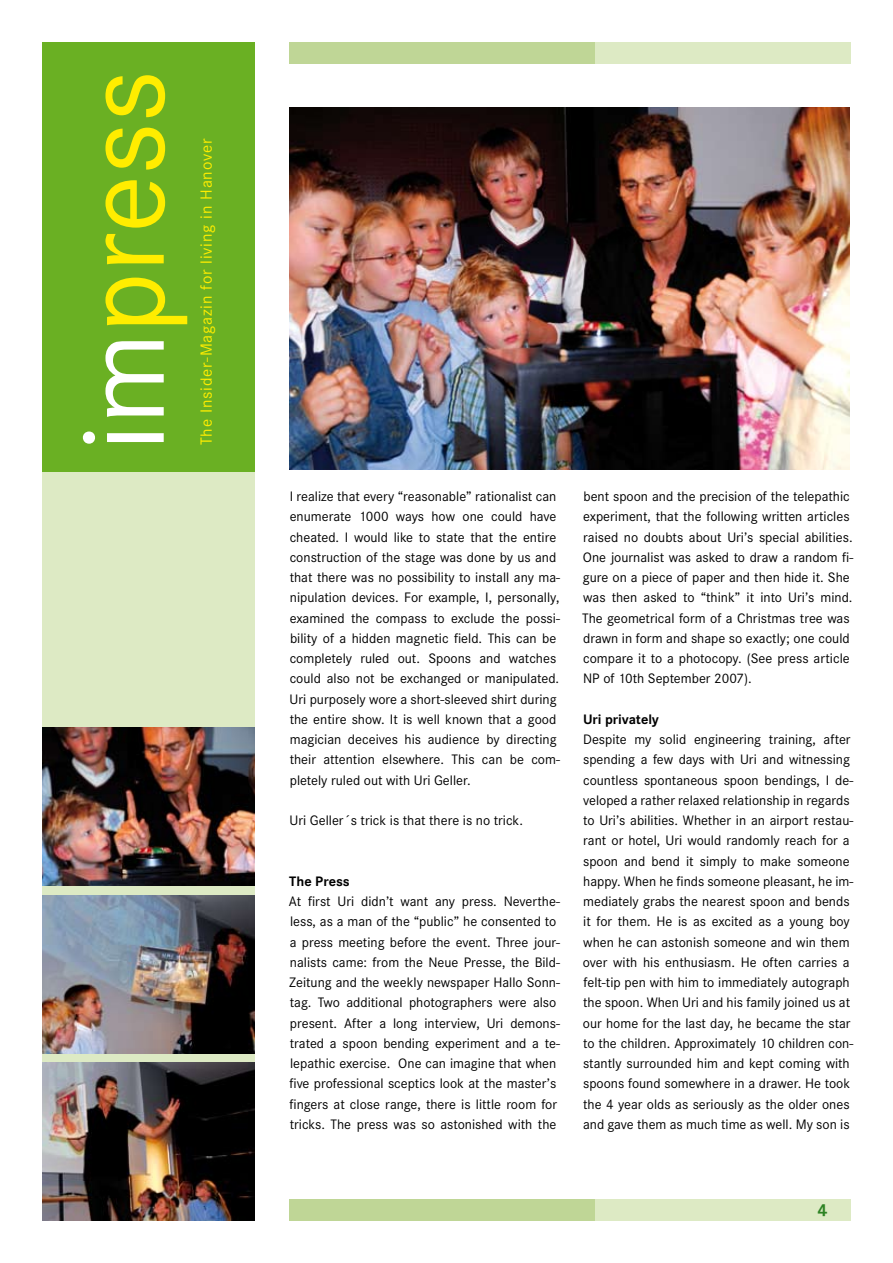
<style>
.page{position:relative;width:893px;height:1263px;background:#fff}
.page>*{position:absolute;margin:0;border:0;box-sizing:border-box;transform-origin:0 0}
.t1{font:119.55px "Corporate S";color:#ffed00}
.t2{font:700 18px "Corporate S";color:#2e8324}
.t3{font:16.8px "Corporate S";letter-spacing:.05em;color:#ffed00}
.t4{font:14.25px/20.2px "Corporate S";color:#000}
.t5{font:700 14.25px "Corporate S";color:#000}
.s1{color:#fff}
</style>
<div class="page">
<div style="left:42px;top:43px;width:213px;height:430px;background:#6ab023"></div>
<div style="left:43px;top:472px;width:212px;height:748px;background:#ddeac4"></div>
<div style="left:289px;top:43px;width:561px;height:21px;background:#ddeac4"></div>
<div style="left:289px;top:43px;width:306px;height:21px;background:#bfd696"></div>
<div style="left:289px;top:1199px;width:561px;height:21px;background:#ddeac4"></div>
<div style="left:289px;top:1199px;width:306px;height:21px;background:#bfd696"></div>
<img style="left:290px;top:108px;width:560px;height:361px">
<img style="left:43px;top:1062px;width:212px;height:158px">
<img style="left:43px;top:895px;width:212px;height:158px">
<img style="left:43px;top:727px;width:212px;height:158px">
<h1 class="t1" style="left:56px;top:451px;width:382px;rotate:-90deg"><span class="s1">im</span>press</h1>
<p class="t3" style="left:197px;top:445px;width:308px;rotate:-90deg">The Insider-Magazin for living in Hanover</p>
<p class="t4" style="left:290px;top:486px;width:272px">I realize that every “reasonable” rationalist can enumerate 1000 ways how one could have cheated. I would like to state that the entire construction of the stage was done by us and that there was no possibility to install any ma&shy;nipulation devices. For example, I, personally, examined the compass to exclude the possi&shy;bility of a hidden magnetic field. This can be completely ruled out. Spoons and watches could also not be exchanged or manipulated.<br>Uri purposely wore a short-sleeved shirt during the entire show. It is well known that a good magician deceives his audience by directing their attention elsewhere. This can be com&shy;pletely ruled out with Uri Geller.</p>
<p class="t4" style="left:290px;top:810px;width:235px">Uri Geller´s trick is that there is no trick.</p>
<p class="t5" style="left:289px;top:873px;width:62px">The Press</p>
<p class="t4" style="left:289px;top:891px;width:273px">At first Uri didn’t want any press. Neverthe&shy;less, as a man of the “public” he consented to a press meeting before the event. Three jour&shy;nalists came: from the Neue Presse, the Bild-Zeitung and the weekly newspaper Hallo Sonn&shy;tag. Two additional photographers were also present. After a long interview, Uri demons&shy;trated a spoon bending experiment and a te&shy;lepathic exercise. One can imagine that when five professional sceptics look at the master’s fingers at close range, there is little room for tricks. The press was so astonished with the</p>
<p class="t4" style="left:582px;top:486px;width:273px">bent spoon and the precision of the telepathic experiment, that the following written articles raised no doubts about Uri’s special abilities.<br>One journalist was asked to draw a random fi&shy;gure on a piece of paper and then hide it. She was then asked to “think” it into Uri’s mind.<br>The geometrical form of a Christmas tree was drawn in form and shape so exactly; one could compare it to a photocopy. (See press article NP of 10th September 2007).</p>
<p class="t5" style="left:583px;top:711px;width:77px">Uri privately</p>
<p class="t4" style="left:583px;top:729px;width:272px">Despite my solid engineering training, after spending a few days with Uri and witnessing countless spontaneous spoon bendings, I de&shy;veloped a rather relaxed relationship in regards to Uri’s abilities. Whether in an airport restau&shy;rant or hotel, Uri would randomly reach for a spoon and bend it simply to make someone happy. When he finds someone pleasant, he im&shy;mediately grabs the nearest spoon and bends it for them. He is as excited as a young boy when he can astonish someone and win them over with his enthusiasm. He often carries a felt-tip pen with him to immediately autograph the spoon. When Uri and his family joined us at our home for the last day, he became the star to the children. Approximately 10 children con&shy;stantly surrounded him and kept coming with spoons found somewhere in a drawer. He took the 4 year olds as seriously as the older ones and gave them as much time as well. My son is</p>
<p class="t2" style="left:817px;top:1200px;width:12px">4</p>
</div>
